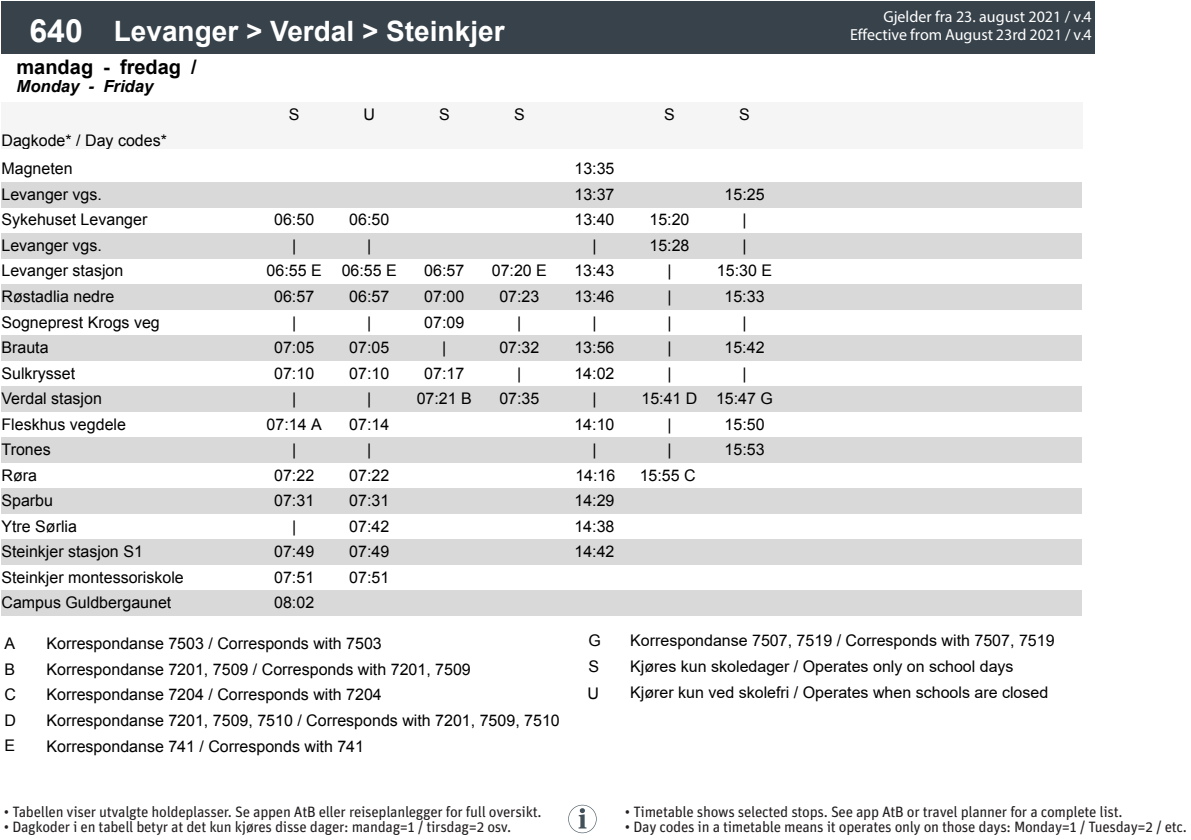
<style>
.page{position:relative;width:1191px;height:840px;background:#fff}
.page>*{position:absolute;margin:0;border:0;box-sizing:border-box;transform-origin:0 0}
.t1{font:700 28px "Arial";color:#fff}
.t2{font:700 20px "Arial";color:#000}
.t3{font:italic 700 16.6px "Arial";color:#000}
.t4{font:16px/25.6px "Arial";color:#000}
.t5{font:16px/18.6px "Myriad Pro";color:#fff;text-align:right}
.t6{font:15px "Unit Pro";letter-spacing:-.02em;color:#231f20}
.s1{font-size:32px}
</style>
<div class="page">
<div style="left:2px;top:182px;width:1080px;height:25px;background:#d9d9d9"></div>
<div style="left:2px;top:233px;width:1080px;height:25px;background:#d9d9d9"></div>
<div style="left:2px;top:284px;width:1080px;height:25px;background:#d9d9d9"></div>
<div style="left:2px;top:335px;width:1080px;height:25px;background:#d9d9d9"></div>
<div style="left:2px;top:386px;width:1080px;height:25px;background:#d9d9d9"></div>
<div style="left:2px;top:437px;width:1080px;height:25px;background:#d9d9d9"></div>
<div style="left:2px;top:488px;width:1080px;height:25px;background:#d9d9d9"></div>
<div style="left:2px;top:539px;width:1080px;height:25px;background:#d9d9d9"></div>
<div style="left:2px;top:590px;width:1080px;height:25px;background:#d9d9d9"></div>
<div style="left:2px;top:102px;width:255px;height:47px;background:#f5f5f5"></div>
<div style="left:257px;top:102px;width:75px;height:47px;background:#f5f5f5"></div>
<div style="left:332px;top:102px;width:75px;height:47px;background:#f5f5f5"></div>
<div style="left:407px;top:102px;width:75px;height:47px;background:#f5f5f5"></div>
<div style="left:482px;top:102px;width:75px;height:47px;background:#f5f5f5"></div>
<div style="left:557px;top:102px;width:75px;height:47px;background:#f5f5f5"></div>
<div style="left:632px;top:102px;width:75px;height:47px;background:#f5f5f5"></div>
<div style="left:707px;top:102px;width:75px;height:47px;background:#f5f5f5"></div>
<div style="left:782px;top:102px;width:75px;height:47px;background:#f5f5f5"></div>
<div style="left:857px;top:102px;width:75px;height:47px;background:#f5f5f5"></div>
<div style="left:932px;top:102px;width:75px;height:47px;background:#f5f5f5"></div>
<div style="left:1007px;top:102px;width:75px;height:47px;background:#f5f5f5"></div>
<div style="left:2px;top:2px;width:109px;height:52px;background:#37424a"></div>
<div style="left:111px;top:2px;width:983px;height:52px;background:#37424a"></div>
<svg style="left:568px;top:804px;width:28px;height:28px"></svg>
<p class="t1" style="left:29px;top:11px;width:476px"><span class="s1">640</span> Levanger &gt; Verdal &gt; Steinkjer</p>
<p class="t2" style="left:17px;top:52px;width:182px">mandag - fredag /</p>
<p class="t3" style="left:17px;top:75px;width:138px">Monday - Friday</p>
<p class="t4" style="left:2px;top:127px;width:167px">Dagkode* / Day codes*</p>
<p class="t4" style="left:289px;top:102px;width:12px">S</p>
<p class="t4" style="left:363px;top:102px;width:13px">U</p>
<p class="t4" style="left:439px;top:102px;width:12px">S</p>
<p class="t4" style="left:514px;top:102px;width:12px">S</p>
<p class="t4" style="left:664px;top:102px;width:12px">S</p>
<p class="t4" style="left:739px;top:102px;width:12px">S</p>
<p class="t5" style="left:850px;top:7px;width:243px">Gjelder fra 23. august 2021 / v.4<br>Effective from August 23rd 2021 / v.4</p>
<p class="t4" style="left:2px;top:156px;width:73px">Magneten</p>
<p class="t4" style="left:574px;top:156px;width:42px">13:35</p>
<p class="t4" style="left:2px;top:181px;width:102px">Levanger vgs.</p>
<p class="t4" style="left:574px;top:181px;width:42px">13:37</p>
<p class="t4" style="left:724px;top:181px;width:42px">15:25</p>
<p class="t4" style="left:2px;top:207px;width:147px">Sykehuset Levanger</p>
<p class="t4" style="left:274px;top:207px;width:42px">06:50</p>
<p class="t4" style="left:349px;top:207px;width:42px">06:50</p>
<p class="t4" style="left:574px;top:207px;width:42px">13:40</p>
<p class="t4" style="left:649px;top:207px;width:42px">15:20</p>
<p class="t4" style="left:742px;top:207px;width:6px">|</p>
<p class="t4" style="left:2px;top:232px;width:102px">Levanger vgs.</p>
<p class="t4" style="left:292px;top:232px;width:6px">|</p>
<p class="t4" style="left:367px;top:232px;width:6px">|</p>
<p class="t4" style="left:592px;top:232px;width:6px">|</p>
<p class="t4" style="left:649px;top:232px;width:42px">15:28</p>
<p class="t4" style="left:742px;top:232px;width:6px">|</p>
<p class="t4" style="left:2px;top:258px;width:123px">Levanger stasjon</p>
<p class="t4" style="left:267px;top:258px;width:132px">06:55 E 06:55 E</p>
<p class="t4" style="left:424px;top:258px;width:42px">06:57</p>
<p class="t4" style="left:492px;top:258px;width:57px">07:20 E</p>
<p class="t4" style="left:574px;top:258px;width:42px">13:43</p>
<p class="t4" style="left:667px;top:258px;width:6px">|</p>
<p class="t4" style="left:717px;top:258px;width:57px">15:30 E</p>
<p class="t4" style="left:2px;top:283px;width:114px">Røstadlia nedre</p>
<p class="t4" style="left:274px;top:283px;width:42px">06:57</p>
<p class="t4" style="left:349px;top:283px;width:42px">06:57</p>
<p class="t4" style="left:424px;top:283px;width:42px">07:00</p>
<p class="t4" style="left:499px;top:283px;width:42px">07:23</p>
<p class="t4" style="left:574px;top:283px;width:42px">13:46</p>
<p class="t4" style="left:667px;top:283px;width:6px">|</p>
<p class="t4" style="left:724px;top:283px;width:42px">15:33</p>
<p class="t4" style="left:2px;top:309px;width:160px">Sogneprest Krogs veg</p>
<p class="t4" style="left:292px;top:309px;width:6px">|</p>
<p class="t4" style="left:367px;top:309px;width:6px">|</p>
<p class="t4" style="left:424px;top:309px;width:42px">07:09</p>
<p class="t4" style="left:517px;top:309px;width:6px">|</p>
<p class="t4" style="left:592px;top:309px;width:6px">|</p>
<p class="t4" style="left:667px;top:309px;width:6px">|</p>
<p class="t4" style="left:742px;top:309px;width:6px">|</p>
<p class="t4" style="left:2px;top:334px;width:49px">Brauta</p>
<p class="t4" style="left:274px;top:334px;width:42px">07:05</p>
<p class="t4" style="left:349px;top:334px;width:42px">07:05</p>
<p class="t4" style="left:442px;top:334px;width:6px">|</p>
<p class="t4" style="left:499px;top:334px;width:42px">07:32</p>
<p class="t4" style="left:574px;top:334px;width:42px">13:56</p>
<p class="t4" style="left:667px;top:334px;width:6px">|</p>
<p class="t4" style="left:724px;top:334px;width:42px">15:42</p>
<p class="t4" style="left:2px;top:360px;width:75px">Sulkrysset</p>
<p class="t4" style="left:274px;top:360px;width:42px">07:10</p>
<p class="t4" style="left:349px;top:360px;width:42px">07:10</p>
<p class="t4" style="left:424px;top:360px;width:42px">07:17</p>
<p class="t4" style="left:517px;top:360px;width:6px">|</p>
<p class="t4" style="left:574px;top:360px;width:42px">14:02</p>
<p class="t4" style="left:667px;top:360px;width:6px">|</p>
<p class="t4" style="left:742px;top:360px;width:6px">|</p>
<p class="t4" style="left:2px;top:385px;width:102px">Verdal stasjon</p>
<p class="t4" style="left:292px;top:385px;width:6px">|</p>
<p class="t4" style="left:367px;top:385px;width:6px">|</p>
<p class="t4" style="left:417px;top:385px;width:57px">07:21 B</p>
<p class="t4" style="left:499px;top:385px;width:42px">07:35</p>
<p class="t4" style="left:592px;top:385px;width:6px">|</p>
<p class="t4" style="left:641px;top:385px;width:133px">15:41 D 15:47 G</p>
<p class="t4" style="left:2px;top:411px;width:126px">Fleskhus vegdele</p>
<p class="t4" style="left:267px;top:411px;width:57px">07:14 A</p>
<p class="t4" style="left:349px;top:411px;width:42px">07:14</p>
<p class="t4" style="left:574px;top:411px;width:42px">14:10</p>
<p class="t4" style="left:667px;top:411px;width:6px">|</p>
<p class="t4" style="left:724px;top:411px;width:42px">15:50</p>
<p class="t4" style="left:2px;top:436px;width:51px">Trones</p>
<p class="t4" style="left:292px;top:436px;width:6px">|</p>
<p class="t4" style="left:367px;top:436px;width:6px">|</p>
<p class="t4" style="left:592px;top:436px;width:6px">|</p>
<p class="t4" style="left:667px;top:436px;width:6px">|</p>
<p class="t4" style="left:724px;top:436px;width:42px">15:53</p>
<p class="t4" style="left:2px;top:462px;width:37px">Røra</p>
<p class="t4" style="left:274px;top:462px;width:42px">07:22</p>
<p class="t4" style="left:349px;top:462px;width:42px">07:22</p>
<p class="t4" style="left:575px;top:462px;width:42px">14:16</p>
<p class="t4" style="left:639px;top:462px;width:58px">15:55 C</p>
<p class="t4" style="left:2px;top:487px;width:53px">Sparbu</p>
<p class="t4" style="left:274px;top:487px;width:42px">07:31</p>
<p class="t4" style="left:349px;top:487px;width:42px">07:31</p>
<p class="t4" style="left:574px;top:487px;width:42px">14:29</p>
<p class="t4" style="left:2px;top:513px;width:77px">Ytre Sørlia</p>
<p class="t4" style="left:292px;top:513px;width:6px">|</p>
<p class="t4" style="left:349px;top:513px;width:42px">07:42</p>
<p class="t4" style="left:574px;top:513px;width:42px">14:38</p>
<p class="t4" style="left:2px;top:538px;width:143px">Steinkjer stasjon S1</p>
<p class="t4" style="left:274px;top:538px;width:42px">07:49</p>
<p class="t4" style="left:349px;top:538px;width:42px">07:49</p>
<p class="t4" style="left:574px;top:538px;width:42px">14:42</p>
<p class="t4" style="left:2px;top:564px;width:184px">Steinkjer montessoriskole</p>
<p class="t4" style="left:274px;top:564px;width:42px">07:51</p>
<p class="t4" style="left:349px;top:564px;width:42px">07:51</p>
<p class="t4" style="left:2px;top:589px;width:171px">Campus Guldbergaunet</p>
<p class="t4" style="left:274px;top:589px;width:42px">08:02</p>
<p class="t4" style="left:4px;top:630px;width:13px;text-align:justify">A B C D E</p>
<p class="t4" style="left:47px;top:630px;width:515px">Korrespondanse 7503 / Corresponds with 7503<br>Korrespondanse 7201, 7509 / Corresponds with 7201, 7509<br>Korrespondanse 7204 / Corresponds with 7204<br>Korrespondanse 7201, 7509, 7510 / Corresponds with 7201, 7509, 7510<br>Korrespondanse 741 / Corresponds with 741</p>
<p class="t4" style="left:588px;top:627px;width:14px">G<br>S</p>
<p class="t4" style="left:587px;top:680px;width:13px">U</p>
<p class="t4" style="left:630px;top:627px;width:426px">Korrespondanse 7507, 7519 / Corresponds with 7507, 7519<br>Kjøres kun skoledager / Operates only on school days<br>Kjører kun ved skolefri / Operates when schools are closed</p>
<p class="t6" style="left:4px;top:800px;width:539px">• Tabellen viser utvalgte holdeplasser. Se appen AtB eller reiseplanlegger for full oversikt.</p>
<p class="t6" style="left:4px;top:815px;width:509px">• Dagkoder i en tabell betyr at det kun kjøres disse dager: mandag=1 / tirsdag=2 osv.</p>
<p class="t6" style="left:625px;top:800px;width:499px">• Timetable shows selected stops. See app AtB or travel planner for a complete list.</p>
<p class="t6" style="left:625px;top:815px;width:563px">• Day codes in a timetable means it operates only on those days: Monday=1 / Tuesday=2 / etc.</p>
</div>
